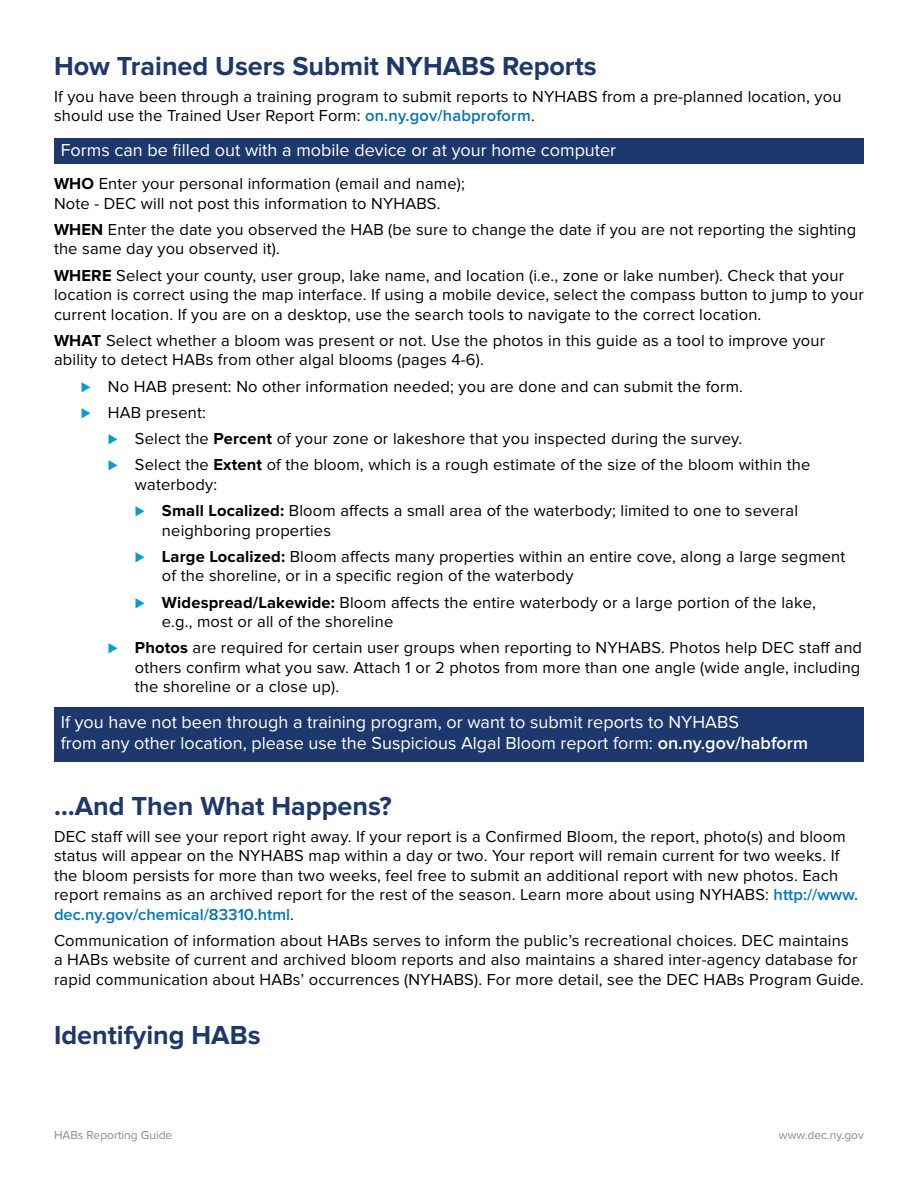
<style>
.page{position:relative;width:918px;height:1188px;background:#fff}
.page>*{position:absolute;margin:0;border:0;box-sizing:border-box;transform-origin:0 0}
.t1{font:700 27px "Proxima Nova";color:#1d386d}
.t2{font:18px/21.6px "Proxima Nova";color:#fff}
.t3{font:16.5px/19.5px "Proxima Nova";letter-spacing:.01em;color:#000}
.t4{font:12px "Proxima Nova";color:#898b8e}
.s1{font-weight:600;color:#0076bb}
.s2{font-weight:700}
.s3{color:#079bd7}
.s4{font-weight:600}
</style>
<div class="page">
<div style="left:54px;top:708px;width:810px;height:54px;background:#1d386d"></div>
<div style="left:54px;top:138px;width:810px;height:26px;background:#1d386d"></div>
<h1 class="t1" style="left:54px;top:51px;width:544px">How Trained Users Submit NYHABS Reports</h1>
<p class="t3" style="left:54px;top:87px;width:789px">If you have been through a training program to submit reports to NYHABS from a pre-planned location, you should use the Trained User Report Form: <span class="s1">on.ny.gov/habproform</span>.</p>
<p class="t2" style="left:61px;top:140px;width:557px">Forms can be filled out with a mobile device or at your home computer</p>
<p class="t3" style="left:54px;top:174px;width:412px"><span class="s2">WHO</span> Enter your personal information (email and name);<br>Note - DEC will not post this information to NYHABS.</p>
<p class="t3" style="left:54px;top:220px;width:804px"><span class="s2">WHEN</span> Enter the date you observed the HAB (be sure to change the date if you are not reporting the sighting the same day you observed it).</p>
<p class="t3" style="left:54px;top:266px;width:811px"><span class="s2">WHERE</span> Select your county, user group, lake name, and location (i.e., zone or lake number). Check that your location is correct using the map interface. If using a mobile device, select the compass button to jump to your current location. If you are on a desktop, use the search tools to navigate to the correct location.</p>
<p class="t3" style="left:54px;top:331px;width:773px"><span class="s2">WHAT</span> Select whether a bloom was present or not. Use the photos in this guide as a tool to improve your ability to detect HABs from other algal blooms (pages 4-6).</p>
<p class="t3" style="left:81px;top:373px;width:664px;line-height:26.2px"><span class="s3">⊲</span> No HAB present: No other information needed; you are done and can submit the form. <span class="s3">⊲</span> HAB present:</p>
<p class="t3" style="left:108px;top:426px;width:704px;line-height:26.2px"><span class="s3">⊲</span> Select the <span class="s2">Percent</span> of your zone or lakeshore that you inspected during the survey.<br><span class="s3">⊲</span> Select the <span class="s2">Extent</span> of the bloom, which is a rough estimate of the size of the bloom within the</p>
<p class="t3" style="left:135px;top:472px;width:665px;line-height:26.2px">waterbody:<br><span class="s3">⊲</span> <span class="s2">Small Localized:</span> Bloom affects a small area of the waterbody; limited to one to several</p>
<p class="t3" style="left:135px;top:517px;width:712px;line-height:26.2px;text-indent:27px">neighboring properties<br><span class="s3">⊲</span> <span class="s2">Large Localized:</span> Bloom affects many properties within an entire cove, along a large segment</p>
<p class="t3" style="left:135px;top:563px;width:682px;line-height:26.2px;text-indent:27px">of the shoreline, or in a specific region of the waterbody<br><span class="s3">⊲</span> <span class="s2">Widespread/Lakewide:</span> Bloom affects the entire waterbody or a large portion of the lake,</p>
<p class="t3" style="left:108px;top:609px;width:756px;line-height:26.2px;text-indent:54px">e.g., most or all of the shoreline<br><span class="s3">⊲</span> <span class="s2">Photos</span> are required for certain user groups when reporting to NYHABS. Photos help DEC staff and</p>
<p class="t3" style="left:135px;top:658px;width:727px">others confirm what you saw. Attach 1 or 2 photos from more than one angle (wide angle, including the shoreline or a close up).</p>
<p class="t2" style="left:61px;top:711px;width:749px">If you have not been through a training program, or want to submit reports to NYHABS<br>from any other location, please use the Suspicious Algal Bloom report form: <span class="s4">on.ny.gov/habform</span></p>
<h1 class="t1" style="left:54px;top:791px;width:339px">…And Then What Happens?</h1>
<p class="t3" style="left:54px;top:827px;width:806px">DEC staff will see your report right away. If your report is a Confirmed Bloom, the report, photo(s) and bloom status will appear on the NYHABS map within a day or two. Your report will remain current for two weeks. If the bloom persists for more than two weeks, feel free to submit an additional report with new photos. Each report remains as an archived report for the rest of the season. Learn more about using NYHABS: <span class="s1">http://www. dec.ny.gov/chemical/83310.html</span>.</p>
<p class="t3" style="left:54px;top:931px;width:812px">Communication of information about HABs serves to inform the public’s recreational choices. DEC maintains<br>a HABs website of current and archived bloom reports and also maintains a shared inter-agency database for rapid communication about HABs’ occurrences (NYHABS). For more detail, see the DEC HABs Program Guide.</p>
<h1 class="t1" style="left:54px;top:1020px;width:208px">Identifying HABs</h1>
<p class="t4" style="left:54px;top:1128px;width:120px">HABs Reporting Guide</p>
<p class="t4" style="left:779px;top:1128px;width:87px">www.dec.ny.gov</p>
</div>
